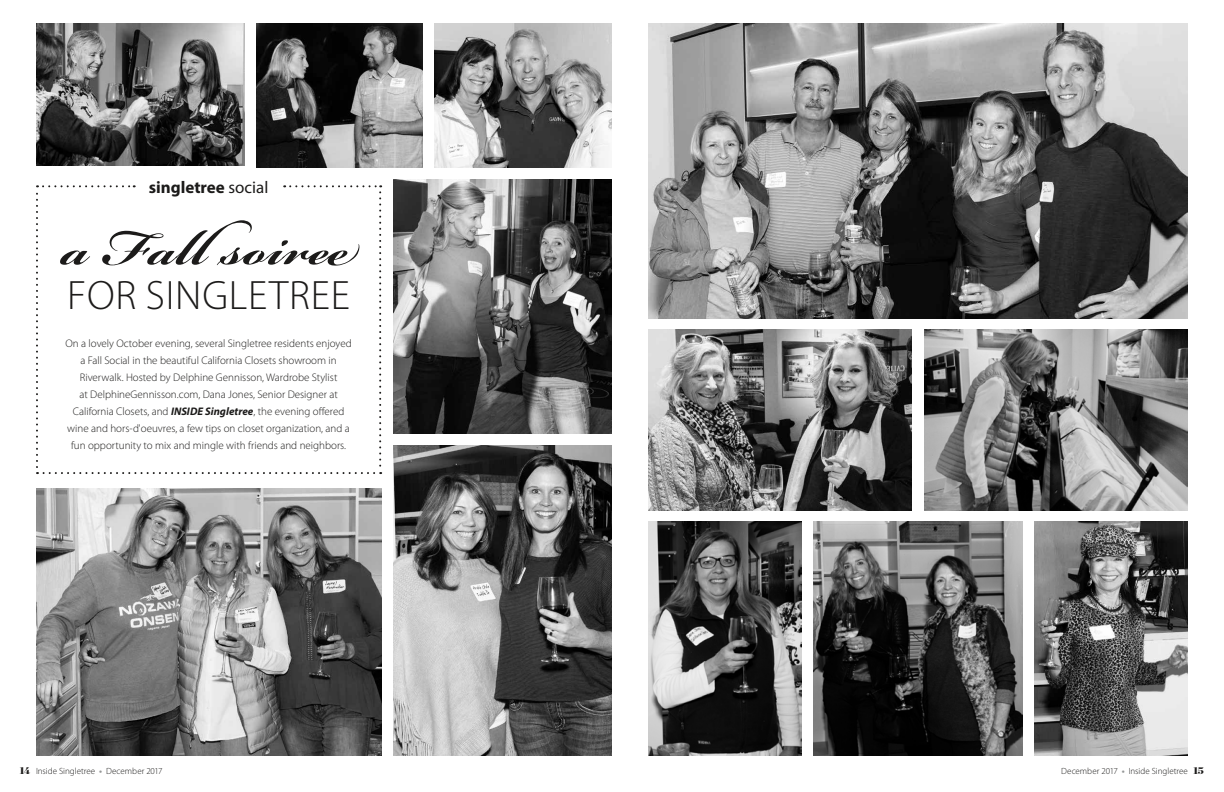
<style>
.page{position:relative;width:1224px;height:792px;background:#fff}
.page>*{position:absolute;margin:0;border:0;box-sizing:border-box;transform-origin:0 0}
.t1{font:700 76.2px "Bickham Script Pro";color:#1c1b1a}
.t2{font:300 41.2px "Myriad Pro";letter-spacing:.02em;color:#1c1b1a}
.t3{font:700 17px "Myriad Pro";color:#1c1b1a}
.t4{font:300 11px/17px "Myriad Pro";color:#1c1b1a;text-align:center}
.t5{font:300 9px "Myriad Pro";color:#1c1b1a}
.s1{font-weight:400}
.s2{font-weight:700;font-style:italic}
.s3{font-family:"Surveyor Display";font-weight:700;font-size:11px}
.s4{font-weight:700;color:#969898}
</style>
<div class="page">
<img style="left:648px;top:24px;width:540px;height:294px">
<img style="left:1034px;top:521px;width:154px;height:235px">
<img style="left:648px;top:329px;width:264px;height:182px">
<img style="left:393px;top:180px;width:219px;height:254px">
<img style="left:257px;top:24px;width:165px;height:144px">
<img style="left:434px;top:24px;width:178px;height:144px">
<img style="left:393px;top:446px;width:219px;height:310px">
<img style="left:36px;top:24px;width:209px;height:142px">
<img style="left:36px;top:488px;width:345px;height:268px">
<svg style="left:36px;top:185px;width:345px;height:289px"></svg>
<img style="left:924px;top:329px;width:264px;height:182px">
<img style="left:648px;top:521px;width:154px;height:235px">
<img style="left:814px;top:521px;width:208px;height:235px">
<h3 class="t3" style="left:149px;top:176px;width:121px">singletree <span class="s1">social</span></h3>
<h1 class="t1" style="left:62px;top:193px;width:295px">a Fallsoiree</h1>
<h2 class="t2" style="left:67px;top:270px;width:284px">For Singletree</h2>
<p class="t4" style="left:65px;top:335px;width:288px">On a lovely October evening, several Singletree residents enjoyed a Fall Social in the beautiful California Closets showroom in Riverwalk. Hosted by Delphine Gennisson, Wardrobe Stylist<br>at DelphineGennisson.com, Dana Jones, Senior Designer at California Closets, and <span class="s2">INSIDE Singletree</span>, the evening offered wine and hors-d'oeuvres, a few tips on closet organization, and a fun opportunity to mix and mingle with friends and neighbors.</p>
<p class="t5" style="left:20px;top:765px;width:145px"><span class="s3">14</span> Inside Singletree <span class="s4">•</span> December 2017</p>
<p class="t5" style="left:1061px;top:765px;width:144px">December 2017 <span class="s4">•</span> Inside Singletree <span class="s3">15</span></p>
</div>
